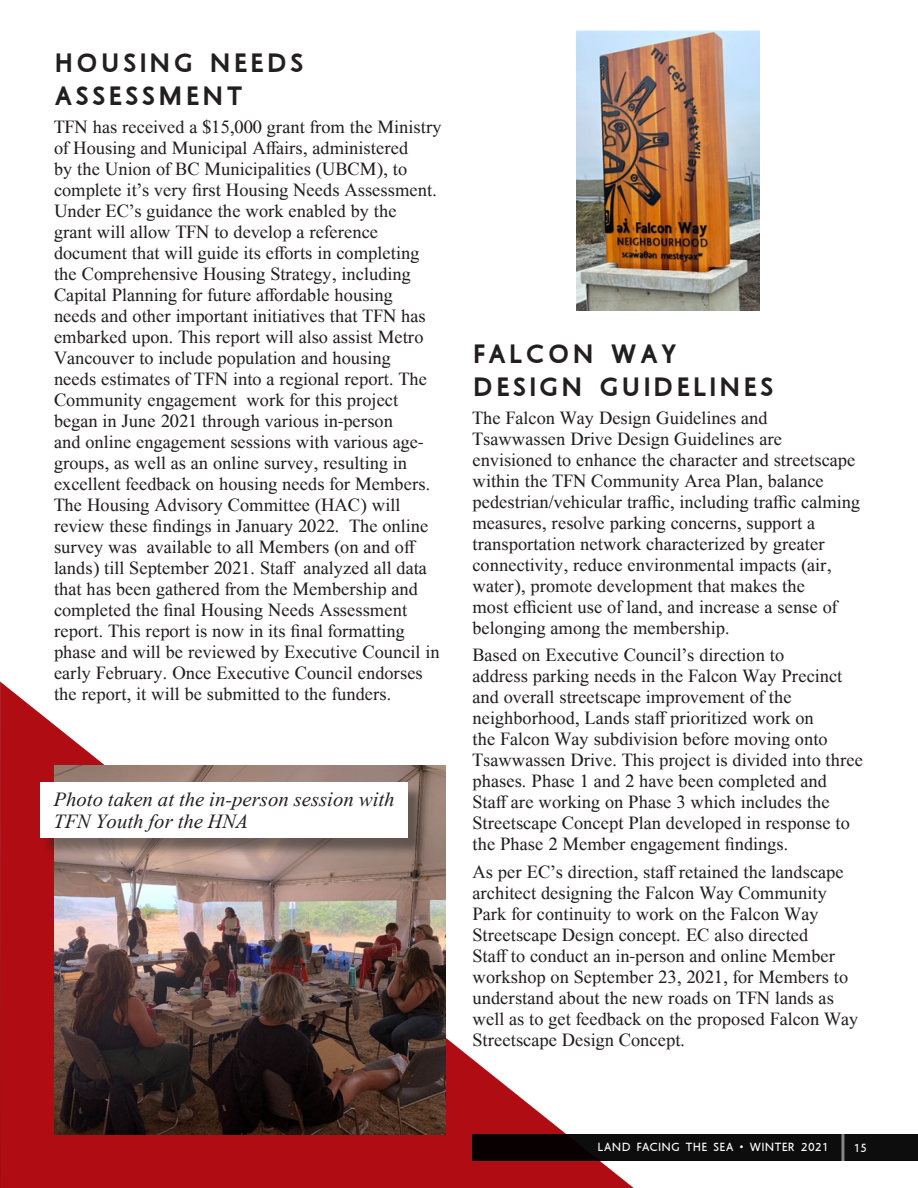
<style>
.page{position:relative;width:918px;height:1188px;background:#fff}
.page>*{position:absolute;margin:0;border:0;box-sizing:border-box;transform-origin:0 0}
.SubHeader{font:700 27px/32.4px "Aboriginal Sans";letter-spacing:.15em;color:#231f20}
.Body_Paragraphs_Seri{font:italic 19.5px/22.5px "Aboriginal Serif";color:#231f20}
.Body_Paragraphs_Seri-2{font:18px/21px "Aboriginal Serif";color:#231f20}
.t1{font:12px "Aboriginal Sans";letter-spacing:.05em;color:#fff}
</style>
<div class="page">
<svg style="left:0;top:682px;width:634px;height:506px"></svg>
<div style="left:472px;top:1134px;width:446px;height:27px;background:linear-gradient(to right,#090203,#0f1211)"></div>
<hr style="left:841px;top:1134px;width:3px;height:27px;background:#fff">
<img style="left:54px;top:765px;width:392px;height:369px">
<div style="left:43px;top:785px;width:384px;height:72px;background:#231f20;opacity:.5"></div>
<div style="left:40px;top:782px;width:368px;height:56px;background:#fff"></div>
<img style="left:577px;top:31px;width:183px;height:279px">
<p class="SubHeader" style="left:55px;top:48px;width:250px">HOUSING NEEDS<br>ASSESSMENT</p>
<p class="Body_Paragraphs_Seri-2" style="left:54px;top:117px;width:389px">TFN has received a $15,000 grant from the Ministry of Housing and Municipal Affairs, administered<br>by the Union of BC Municipalities (UBCM), to complete it’s very first Housing Needs Assessment.<br>Under EC’s guidance the work enabled by the<br>grant will allow TFN to develop a reference document that will guide its efforts in completing the Comprehensive Housing Strategy, including Capital Planning for future affordable housing<br>needs and other important initiatives that TFN has embarked upon. This report will also assist Metro Vancouver to include population and housing<br>needs estimates of TFN into a regional report. The Community engagement work for this project began in June 2021 through various in-person<br>and online engagement sessions with various age&shy;groups, as well as an online survey, resulting in excellent feedback on housing needs for Members.<br>The Housing Advisory Committee (HAC) will review these findings in January 2022. The online survey was available to all Members (on and off lands) till September 2021. Staff analyzed all data that has been gathered from the Membership and completed the final Housing Needs Assessment report. This report is now in its final formatting phase and will be reviewed by Executive Council in early February. Once Executive Council endorses the report, it will be submitted to the funders.</p>
<p class="Body_Paragraphs_Seri" style="left:54px;top:788px;width:342px">Photo taken at the in-person session with<br>TFN Youth for the HNA</p>
<p class="SubHeader" style="left:474px;top:339px;width:301px">FALCON WAY<br>DESIGN GUIDELINES</p>
<p class="Body_Paragraphs_Seri-2" style="left:472px;top:408px;width:389px">The Falcon Way Design Guidelines and Tsawwassen Drive Design Guidelines are envisioned to enhance the character and streetscape within the TFN Community Area Plan, balance pedestrian/vehicular traffic, including traffic calming measures, resolve parking concerns, support a transportation network characterized by greater connectivity, reduce environmental impacts (air, water), promote development that makes the<br>most efficient use of land, and increase a sense of belonging among the membership.</p>
<p class="Body_Paragraphs_Seri-2" style="left:472px;top:645px;width:392px">Based on Executive Council’s direction to<br>address parking needs in the Falcon Way Precinct and overall streetscape improvement of the neighborhood, Lands staff prioritized work on<br>the Falcon Way subdivision before moving onto Tsawwassen Drive. This project is divided into three phases. Phase 1 and 2 have been completed and Staff are working on Phase 3 which includes the Streetscape Concept Plan developed in response to the Phase 2 Member engagement findings.</p>
<p class="Body_Paragraphs_Seri-2" style="left:472px;top:862px;width:388px">As per EC’s direction, staff retained the landscape architect designing the Falcon Way Community Park for continuity to work on the Falcon Way Streetscape Design concept. EC also directed<br>Staff to conduct an in-person and online Member workshop on September 23, 2021, for Members to understand about the new roads on TFN lands as well as to get feedback on the proposed Falcon Way Streetscape Design Concept.</p>
<p class="t1" style="left:598px;top:1138px;width:232px">LAND FACING THE SEA • WINTER 2021</p>
<p class="t1" style="left:853px;top:1139px;width:15px">15</p>
</div>
